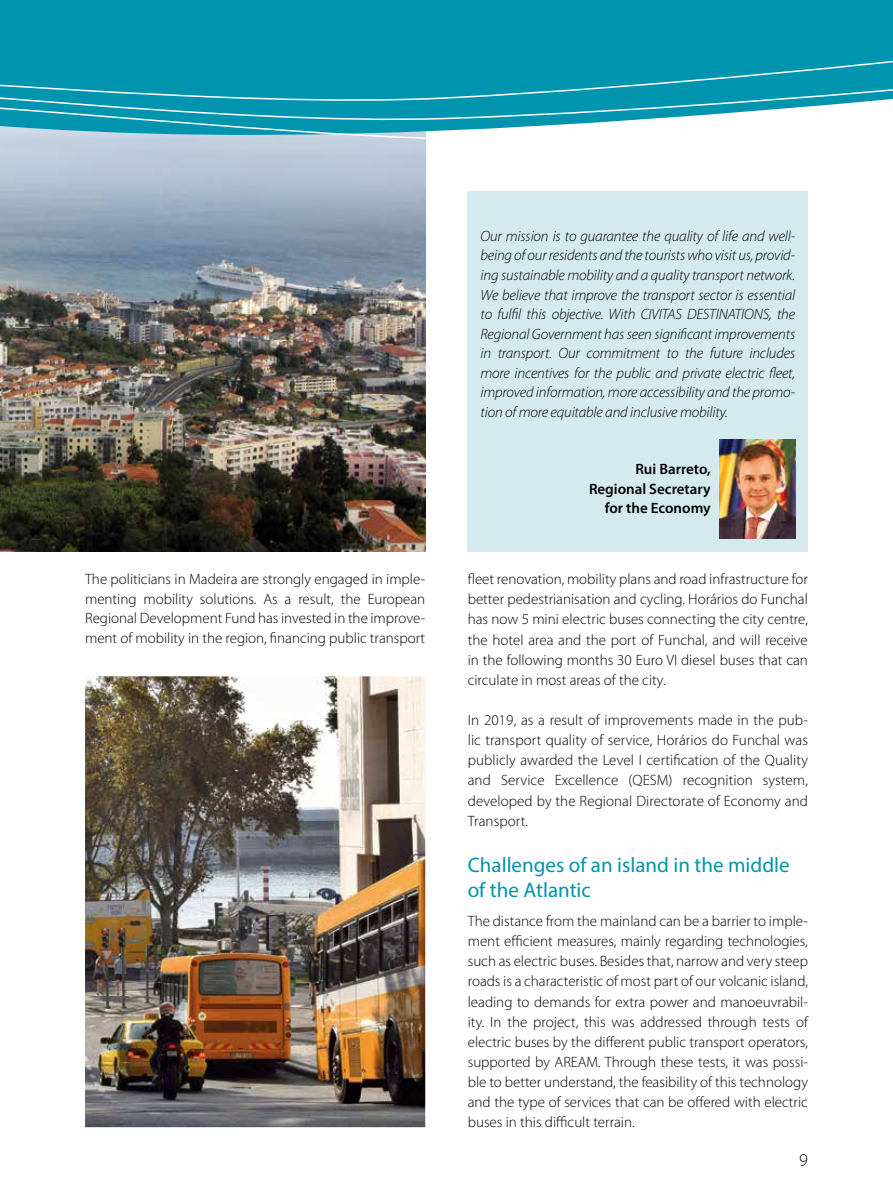
<style>
.page{position:relative;width:893px;height:1191px;background:#fff}
.page>*{position:absolute;margin:0;border:0;box-sizing:border-box;transform-origin:0 0}
.t1{font:21px/25.8px "Myriad Pro";color:#0094ae}
.t2{font:300 18px "Myriad Pro";color:#000}
.t3{font:300 15px/20.1px "Myriad Pro";color:#000;text-align:justify}
.t4{font:italic 300 15px/19.5px "Myriad Pro";letter-spacing:-.01em;color:#000;text-align:justify}
.t5{font:600 15px/19.5px "Myriad Pro";color:#000;text-align:right}
</style>
<div class="page">
<img style="left:0;top:171px;width:425px;height:380px">
<img style="left:85px;top:676px;width:340px;height:451px">
<div style="left:468px;top:191px;width:340px;height:360px;background:#d4eaee"></div>
<img style="left:719px;top:439px;width:76px;height:100px">
<svg style="left:0;top:0;width:893px;height:171px;background:#1a9db5"></svg>
<svg style="left:0;top:59px;width:893px;height:104px;background:#2fa5bb"></svg>
<svg style="left:0;top:75px;width:893px;height:84px"></svg>
<p class="t4" style="left:480px;top:227px;width:316px">Our mission is to guarantee the quality of life and well&shy;being of our residents and the tourists who visit us, provid&shy;ing sustainable mobility and a quality transport network.<br>We believe that improve the transport sector is essential to fulfil this objective. With CIVITAS DESTINATIONS, the Regional Government has seen significant improvements in transport. Our commitment to the future includes more incentives for the public and private electric fleet, improved information, more accessibility and the promo&shy;tion of more equitable and inclusive mobility.</p>
<p class="t5" style="left:589px;top:460px;width:123px">Rui Barreto,<br>Regional Secretary for the Economy</p>
<p class="t3" style="left:85px;top:569px;width:342px;line-height:19.5px">The politicians in Madeira are strongly engaged in imple&shy;menting mobility solutions. As a result, the European Regional Development Fund has invested in the improve&shy;ment of mobility in the region, financing public transport</p>
<p class="t3" style="left:468px;top:569px;width:342px">fleet renovation, mobility plans and road infrastructure for better pedestrianisation and cycling. Horários do Funchal has now 5 mini electric buses connecting the city centre, the hotel area and the port of Funchal, and will receive in the following months 30 Euro VI diesel buses that can circulate in most areas of the city.</p>
<p class="t3" style="left:468px;top:710px;width:342px">In 2019, as a result of improvements made in the pub&shy;lic transport quality of service, Horários do Funchal was publicly awarded the Level I certification of the Quality and Service Excellence (QESM) recognition system, developed by the Regional Directorate of Economy and Transport.</p>
<h1 class="t1" style="left:468px;top:851px;width:323px">Challenges of an island in the middle of the Atlantic</h1>
<p class="t3" style="left:468px;top:911px;width:342px">The distance from the mainland can be a barrier to imple&shy;ment efficient measures, mainly regarding technologies, such as electric buses. Besides that, narrow and very steep roads is a characteristic of most part of our volcanic island, leading to demands for extra power and manoeuvrabil&shy;ity. In the project, this was addressed through tests of electric buses by the different public transport operators, supported by AREAM. Through these tests, it was possi&shy;ble to better understand, the feasibility of this technology and the type of services that can be offered with electric buses in this difficult terrain.</p>
<p class="t2" style="left:799px;top:1150px;width:10px">9</p>
</div>
